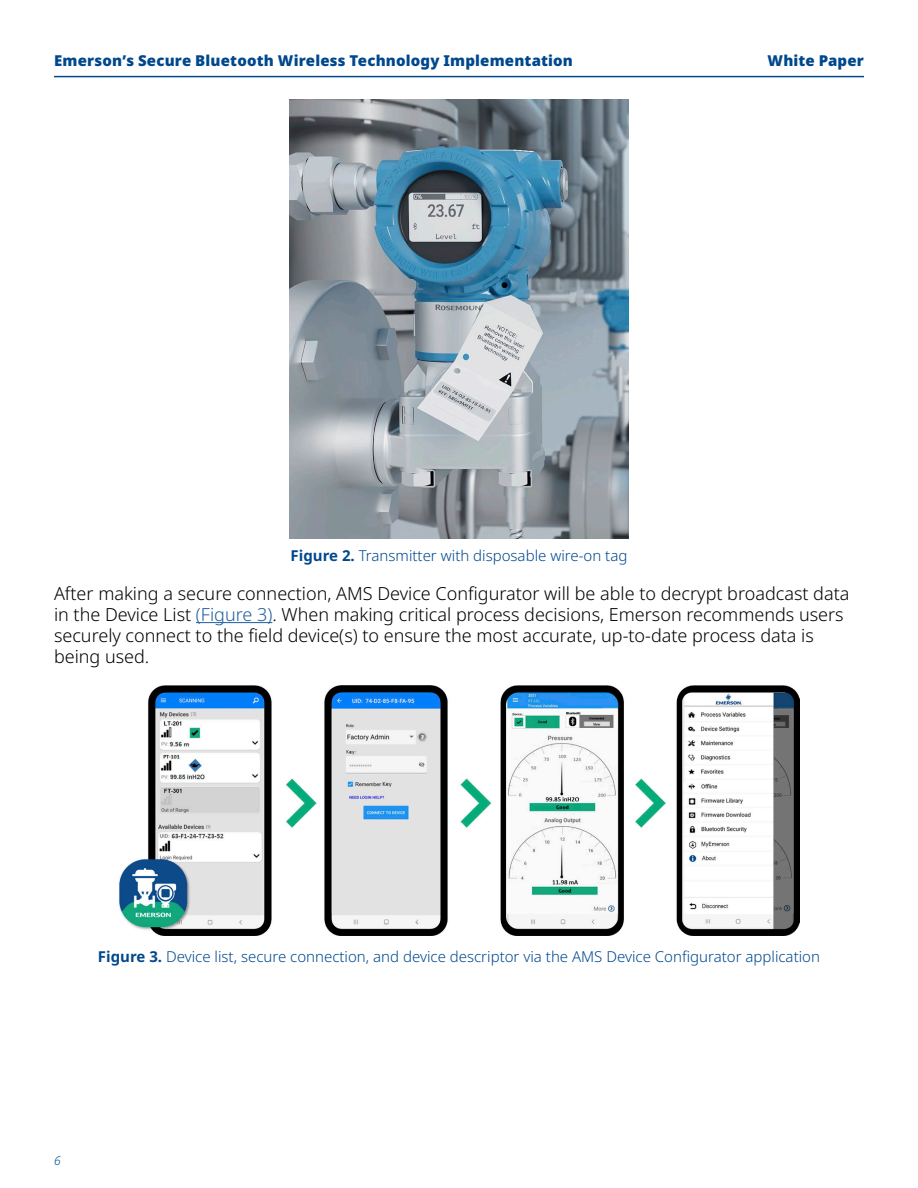
<style>
.page{position:relative;width:918px;height:1188px;background:#fff}
.page>*{position:absolute;margin:0;border:0;box-sizing:border-box;transform-origin:0 0}
._04_Body_Copy_Text_Section{font:300 18px/21px "Noto Sans";color:#000}
.t1{font:300 15px "Noto Sans";color:#00488d}
.t2{font:900 15px "Noto Sans";letter-spacing:.01em;color:#00488d}
.t3{font:italic 300 12px "Noto Sans";color:#004b8c}
.s1{font-weight:700}
.s2{color:#1f5e9d}
</style>
<div class="page">
<hr style="left:196px;top:622px;width:76px;height:1px;background:#1f5e9d">
<hr style="left:54px;top:76px;width:810px;height:1px;background:#00488d">
<img style="left:290px;top:99px;width:338px;height:439px">
<img style="left:119px;top:685px;width:680px;height:251px">
<p class="t2" style="left:54px;top:52px;width:521px">Emerson’s Secure Bluetooth Wireless Technology Implementation</p>
<p class="t2" style="left:768px;top:52px;width:98px">White Paper</p>
<p class="t1" style="left:291px;top:547px;width:338px"><span class="s1">Figure 2.</span> Transmitter with disposable wire-on tag</p>
<p class="_04_Body_Copy_Text_Section" style="left:54px;top:583px;width:797px">After making a secure connection, AMS Device Configurator will be able to decrypt broadcast data in the Device List <span class="s2">(Figure 3)</span>. When making critical process decisions, Emerson recommends users securely connect to the field device(s) to ensure the most accurate, up-to-date process data is being used.</p>
<p class="t1" style="left:98px;top:948px;width:724px"><span class="s1">Figure 3.</span> Device list, secure connection, and device descriptor via the AMS Device Configurator application</p>
<p class="t3" style="left:54px;top:1152px;width:8px">6</p>
</div>
